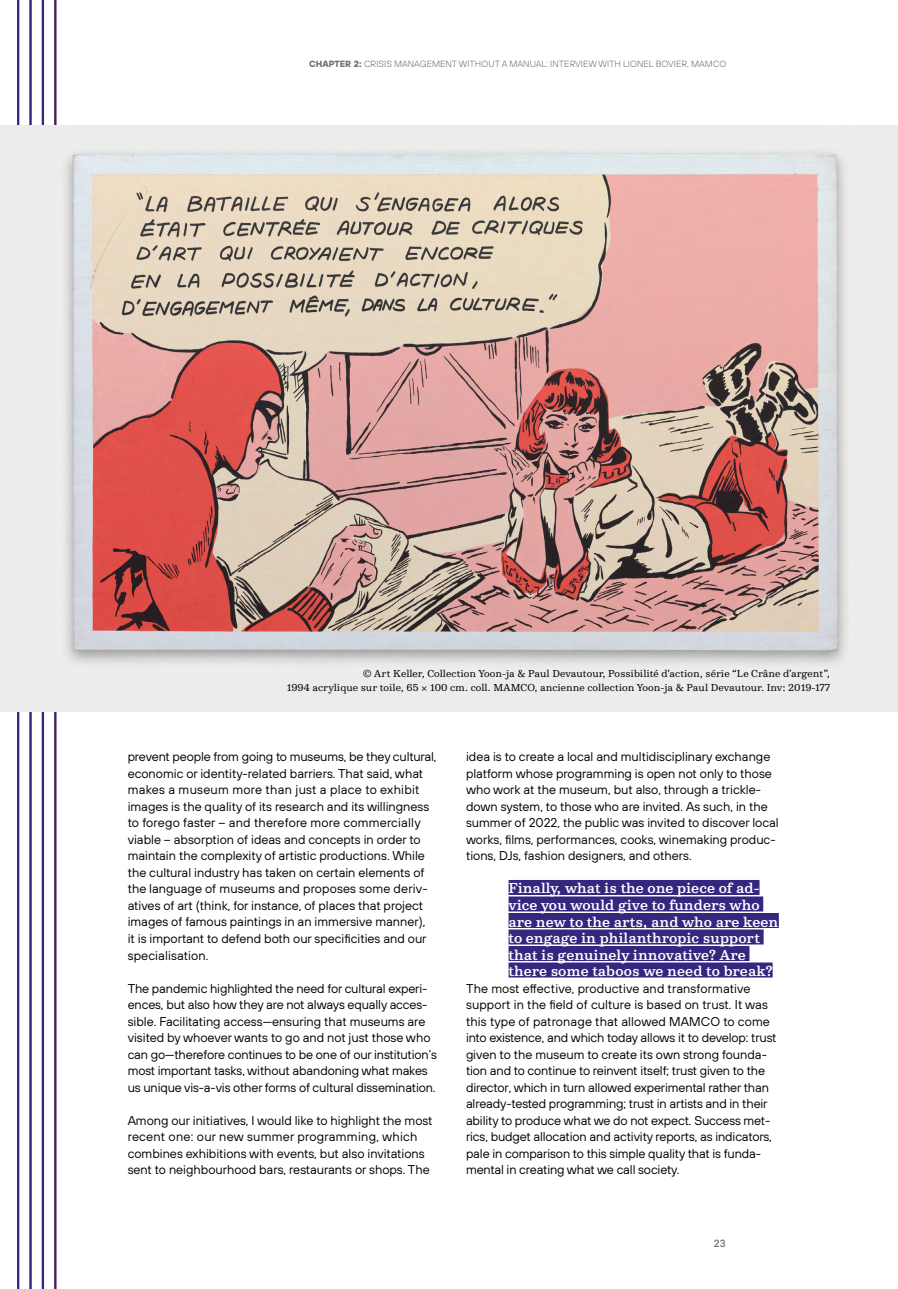
<style>
.page{position:relative;width:898px;height:1289px;background:#fff}
.page>*{position:absolute;margin:0;border:0;box-sizing:border-box;transform-origin:0 0}
.t1{font:500 15px/16.5px "NN Colroy";color:#fff}
.t2{font:12.75px/16.5px "TT Hoves";color:#000}
.t3{font:10.5px/13.5px "NN Colroy";color:#000;text-align:right}
.t4{font:500 10.5px "TT Hoves";color:#706f6f}
.t5{font:300 9px "TT Hoves";color:#706f6f}
.s1{font-weight:700}
</style>
<div class="page">
<hr style="left:17px;top:0;width:2px;height:1288px;background:#352780">
<hr style="left:29px;top:0;width:3px;height:1288px;background:#352780">
<hr style="left:42px;top:0;width:2px;height:1288px;background:#352780">
<hr style="left:54px;top:0;width:2px;height:1288px;background:#352780">
<div style="left:508px;top:880px;width:251px;height:15px;background:#352780"></div>
<div style="left:508px;top:896px;width:255px;height:15px;background:#352780"></div>
<div style="left:508px;top:913px;width:270px;height:15px;background:#352780"></div>
<div style="left:508px;top:929px;width:255px;height:15px;background:#352780"></div>
<div style="left:508px;top:946px;width:241px;height:15px;background:#352780"></div>
<div style="left:508px;top:962px;width:264px;height:15px;background:#352780"></div>
<img style="left:0;top:125px;width:897px;height:587px">
<p class="t5" style="left:309px;top:58px;width:418px"><span class="s1">CHAPTER 2:</span> CRISIS MANAGEMENT WITHOUT A MANUAL: INTERVIEW WITH LIONEL BOVIER, MAMCO</p>
<p class="t3" style="left:286px;top:667px;width:544px">© Art Keller, Collection Yoon-ja &amp; Paul Devautour, Possibilité d’action, série “Le Crâne d’argent”,<br>1994 acrylique sur toile, 65 × 100 cm. coll. MAMCO, ancienne collection Yoon-ja &amp; Paul Devautour. Inv: 2019-177</p>
<p class="t2" style="left:128px;top:748px;width:310px">prevent people from going to museums, be they cultural, economic or identity-related barriers. That said, what makes a museum more than just a place to exhibit images is the quality of its research and its willingness to forego faster – and therefore more commercially viable – absorption of ideas and concepts in order to maintain the complexity of artistic productions. While the cultural industry has taken on certain elements of the language of museums and proposes some deriv&shy;atives of art (think, for instance, of places that project images of famous paintings in an immersive manner),<br>it is important to defend both our specificities and our specialisation.</p>
<p class="t2" style="left:128px;top:979px;width:311px">The pandemic highlighted the need for cultural experi&shy;ences, but also how they are not always equally acces&shy;sible. Facilitating access—ensuring that museums are visited by whoever wants to go and not just those who can go—therefore continues to be one of our institution’s most important tasks, without abandoning what makes us unique vis-a-vis other forms of cultural dissemination.</p>
<p class="t2" style="left:128px;top:1111px;width:306px">Among our initiatives, I would like to highlight the most recent one: our new summer programming, which combines exhibitions with events, but also invitations sent to neighbourhood bars, restaurants or shops. The</p>
<p class="t2" style="left:466px;top:748px;width:314px">idea is to create a local and multidisciplinary exchange platform whose programming is open not only to those who work at the museum, but also, through a trickle&shy;down system, to those who are invited. As such, in the summer of 2022, the public was invited to discover local works, films, performances, cooks, winemaking produc&shy;tions, DJs, fashion designers, and others.</p>
<p class="t1" style="left:508px;top:880px;width:271px">Finally, what is the one piece of ad&shy;vice you would give to funders who are new to the arts, and who are keen to engage in philanthropic support that is genuinely innovative? Are there some taboos we need to break?</p>
<p class="t2" style="left:466px;top:979px;width:312px">The most effective, productive and transformative support in the field of culture is based on trust. It was this type of patronage that allowed MAMCO to come into existence, and which today allows it to develop: trust given to the museum to create its own strong founda&shy;tion and to continue to reinvent itself; trust given to the director, which in turn allowed experimental rather than already-tested programming; trust in artists and in their ability to produce what we do not expect. Success met&shy;rics, budget allocation and activity reports, as indicators, pale in comparison to this simple quality that is funda&shy;mental in creating what we call society.</p>
<p class="t4" style="left:713px;top:1235px;width:13px">23</p>
</div>
